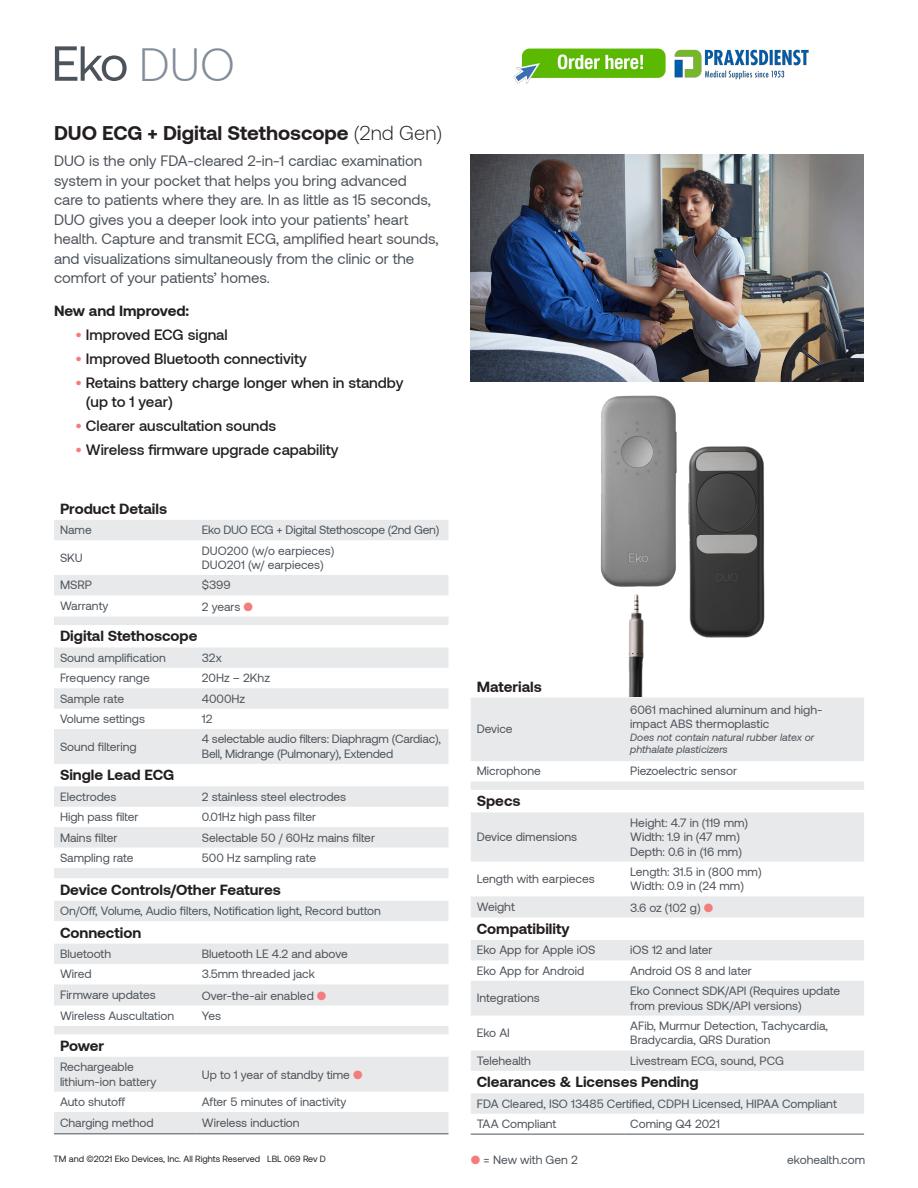
<style>
.page{position:relative;width:918px;height:1188px;background:#fff}
.page>*{position:absolute;margin:0;border:0;box-sizing:border-box;transform-origin:0 0}
.t1{font:300 46.5px "Aeonik";color:#838d9a}
.subheadins{font:700 20.25px "Aeonik";color:#231f20}
.body_style{font:15px/19.5px "Aeonik";color:#4c535a}
.bullets{font:500 15px/19.5px "Aeonik";color:#231f20}
.table_headings{font:700 15px "Aeonik";color:#231f20}
.subheadins-2{font:700 15px "Aeonik";color:#231f20}
.table_text{font:12px/14.4px "Aeonik";color:#4c535a}
.table_text-2{font:12px "Aeonik";letter-spacing:-.02em;color:#4c535a}
.table_text-3{font:italic 10.5px "Aeonik";color:#4c535a}
.t2{font:9px "Aeonik";color:#231f20}
.s1{font-weight:300}
.s2{color:#f37d7c}
</style>
<div class="page">
<div style="left:54px;top:520px;width:394px;height:20px;background:#e8e9ea"></div>
<div style="left:54px;top:575px;width:394px;height:20px;background:#e8e9ea"></div>
<svg style="left:54px;top:617px;width:394px;height:517px;fill:#f0f0f1"></svg>
<hr style="left:54px;top:1134px;width:142px;height:1px;background:#4c535a">
<hr style="left:196px;top:1134px;width:252px;height:1px;background:#4c535a">
<svg style="left:471px;top:698px;width:393px;height:416px;fill:#e8e9ea"></svg>
<hr style="left:471px;top:1134px;width:153px;height:1px;background:#4c535a">
<hr style="left:624px;top:1134px;width:240px;height:1px;background:#4c535a">
<img style="left:471px;top:155px;width:393px;height:226px">
<img style="left:600px;top:395px;width:165px;height:302px">
<svg style="left:55px;top:46px;width:72px;height:35px"></svg>
<img style="left:513px;top:48px;width:296px;height:36px">
<p class="t1" style="left:139px;top:39px;width:97px">DUO</p>
<p class="subheadins" style="left:54px;top:121px;width:390px">DUO ECG + Digital Stethoscope <span class="s1">(2nd Gen)</span></p>
<p class="body_style" style="left:54px;top:151px;width:386px">DUO is the only FDA-cleared 2-in-1 cardiac examination system in your pocket that helps you bring advanced care to patients where they are. In as little as 15 seconds, DUO gives you a deeper look into your patients’ heart health. Capture and transmit ECG, amplified heart sounds, and visualizations simultaneously from the clinic or the comfort of your patients’ homes.</p>
<p class="subheadins-2" style="left:54px;top:302px;width:137px">New and Improved:</p>
<p class="bullets" style="left:76px;top:325px;width:154px"><span class="s2">•</span> Improved ECG signal</p>
<p class="bullets" style="left:76px;top:349px;width:233px"><span class="s2">•</span> Improved Bluetooth connectivity</p>
<p class="bullets" style="left:86px;top:372px;width:319px;text-indent:-10px"><span class="s2">•</span> Retains battery charge longer when in standby (up to 1 year)</p>
<p class="bullets" style="left:76px;top:416px;width:202px"><span class="s2">•</span> Clearer auscultation sounds</p>
<p class="bullets" style="left:76px;top:440px;width:265px"><span class="s2">•</span> Wireless firmware upgrade capability</p>
<p class="table_headings" style="left:60px;top:500px;width:109px">Product Details</p>
<p class="table_text" style="left:60px;top:523px;width:33px">Name</p>
<p class="table_text-2" style="left:202px;top:523px;width:239px">Eko DUO ECG + Digital Stethoscope (2nd Gen)</p>
<p class="table_text" style="left:60px;top:550px;width:24px">SKU</p>
<p class="table_text" style="left:202px;top:543px;width:134px">DUO200 (w/o earpieces)<br>DUO201 (w/ earpieces)</p>
<p class="table_text" style="left:60px;top:578px;width:33px">MSRP</p>
<p class="table_text" style="left:202px;top:578px;width:30px">$399</p>
<p class="table_text" style="left:60px;top:599px;width:50px">Warranty</p>
<p class="table_text" style="left:202px;top:599px;width:53px">2 years <span class="s2">●</span></p>
<p class="table_headings" style="left:60px;top:628px;width:139px">Digital Stethoscope</p>
<p class="table_text" style="left:60px;top:651px;width:107px">Sound amplification</p>
<p class="table_text" style="left:202px;top:651px;width:22px">32x</p>
<p class="table_text" style="left:60px;top:671px;width:91px">Frequency range</p>
<p class="table_text" style="left:202px;top:671px;width:70px">20Hz – 2Khz</p>
<p class="table_text" style="left:60px;top:691px;width:66px">Sample rate</p>
<p class="table_text" style="left:202px;top:691px;width:45px">4000Hz</p>
<p class="table_text" style="left:60px;top:712px;width:87px">Volume settings</p>
<p class="table_text" style="left:202px;top:712px;width:12px">12</p>
<p class="table_text" style="left:60px;top:739px;width:78px">Sound filtering</p>
<p class="table_text" style="left:202px;top:732px;width:241px">4 selectable audio filters: Diaphragm (Cardiac),<br>Bell, Midrange (Pulmonary), Extended</p>
<p class="table_headings" style="left:60px;top:767px;width:116px">Single Lead ECG</p>
<p class="table_text" style="left:60px;top:789px;width:58px">Electrodes</p>
<p class="table_text" style="left:202px;top:789px;width:146px">2 stainless steel electrodes</p>
<p class="table_text" style="left:60px;top:810px;width:80px">High pass filter</p>
<p class="table_text" style="left:202px;top:810px;width:116px">0.01Hz high pass filter</p>
<p class="table_text" style="left:60px;top:830px;width:59px">Mains filter</p>
<p class="table_text" style="left:202px;top:830px;width:175px">Selectable 50 / 60Hz mains filter</p>
<p class="table_text" style="left:60px;top:851px;width:75px">Sampling rate</p>
<p class="table_text" style="left:202px;top:851px;width:116px">500 Hz sampling rate</p>
<p class="table_headings" style="left:60px;top:881px;width:222px">Device Controls/Other Features</p>
<p class="table_text" style="left:60px;top:904px;width:323px">On/Off, Volume, Audio filters, Notification light, Record button</p>
<p class="table_headings" style="left:60px;top:924px;width:83px">Connection</p>
<p class="table_text" style="left:60px;top:947px;width:53px">Bluetooth</p>
<p class="table_text" style="left:202px;top:947px;width:147px">Bluetooth LE 4.2 and above</p>
<p class="table_text" style="left:60px;top:967px;width:33px">Wired</p>
<p class="table_text" style="left:202px;top:967px;width:115px">3.5mm threaded jack</p>
<p class="table_text" style="left:60px;top:988px;width:97px">Firmware updates</p>
<p class="table_text" style="left:202px;top:988px;width:126px">Over-the-air enabled <span class="s2">●</span></p>
<p class="table_text" style="left:60px;top:1009px;width:116px">Wireless Auscultation</p>
<p class="table_text" style="left:202px;top:1009px;width:21px">Yes</p>
<p class="table_headings" style="left:60px;top:1037px;width:46px">Power</p>
<p class="table_text" style="left:60px;top:1060px;width:98px">Rechargeable lithium-ion battery</p>
<p class="table_text" style="left:202px;top:1067px;width:162px">Up to 1 year of standby time <span class="s2">●</span></p>
<p class="table_text" style="left:60px;top:1095px;width:67px">Auto shutoff</p>
<p class="table_text" style="left:202px;top:1095px;width:146px">After 5 minutes of inactivity</p>
<p class="table_text" style="left:60px;top:1116px;width:95px">Charging method</p>
<p class="table_text" style="left:202px;top:1116px;width:99px">Wireless induction</p>
<p class="table_headings" style="left:477px;top:678px;width:67px">Materials</p>
<p class="table_text" style="left:477px;top:722px;width:37px">Device</p>
<p class="table_text" style="left:630px;top:702px;width:194px">6061 machined aluminum and high&shy;impact ABS thermoplastic</p>
<p class="table_text-3" style="left:630px;top:731px;width:186px">Does not contain natural rubber latex or</p>
<p class="table_text-3" style="left:630px;top:744px;width:99px">phthalate plasticizers</p>
<p class="table_text" style="left:477px;top:764px;width:66px">Microphone</p>
<p class="table_text" style="left:630px;top:764px;width:108px">Piezoelectric sensor</p>
<p class="table_headings" style="left:477px;top:793px;width:45px">Specs</p>
<p class="table_text" style="left:477px;top:830px;width:102px">Device dimensions</p>
<p class="table_text" style="left:630px;top:815px;width:119px">Height: 4.7 in (119 mm)<br>Width: 1.9 in (47 mm)<br>Depth: 0.6 in (16 mm)</p>
<p class="table_text" style="left:477px;top:872px;width:119px">Length with earpieces</p>
<p class="table_text" style="left:630px;top:865px;width:133px">Length: 31.5 in (800 mm)<br>Width: 0.9 in (24 mm)</p>
<p class="table_text" style="left:477px;top:900px;width:40px">Weight</p>
<p class="table_text" style="left:630px;top:900px;width:85px">3.6 oz (102 g) <span class="s2">●</span></p>
<p class="table_headings" style="left:477px;top:920px;width:94px">Compatibility</p>
<p class="table_text" style="left:477px;top:943px;width:120px">Eko App for Apple iOS</p>
<p class="table_text" style="left:630px;top:943px;width:84px">iOS 12 and later</p>
<p class="table_text" style="left:477px;top:963px;width:109px">Eko App for Android</p>
<p class="table_text" style="left:630px;top:963px;width:123px">Android OS 8 and later</p>
<p class="table_text" style="left:477px;top:991px;width:65px">Integrations</p>
<p class="table_text" style="left:630px;top:984px;width:212px">Eko Connect SDK/API (Requires update from previous SDK/API versions)</p>
<p class="table_text" style="left:477px;top:1026px;width:35px">Eko AI</p>
<p class="table_text" style="left:630px;top:1019px;width:199px">AFib, Murmur Detection, Tachycardia,<br>Bradycardia, QRS Duration</p>
<p class="table_text" style="left:477px;top:1053px;width:56px">Telehealth</p>
<p class="table_text" style="left:630px;top:1053px;width:155px">Livestream ECG, sound, PCG</p>
<p class="table_headings" style="left:477px;top:1073px;width:223px">Clearances &amp; Licenses Pending</p>
<p class="table_text" style="left:477px;top:1096px;width:362px">FDA Cleared, ISO 13485 Certified, CDPH Licensed, HIPAA Compliant</p>
<p class="table_text" style="left:477px;top:1117px;width:81px">TAA Compliant</p>
<p class="table_text" style="left:630px;top:1117px;width:91px">Coming Q4 2021</p>
<p class="t2" style="left:54px;top:1154px;width:274px">TM and ©2021 Eko Devices, Inc. All Rights Reserved LBL 069 Rev D</p>
<p class="table_text" style="left:471px;top:1153px;width:109px"><span class="s2">●</span> = New with Gen 2</p>
<p class="table_text" style="left:787px;top:1153px;width:79px">ekohealth.com</p>
</div>
